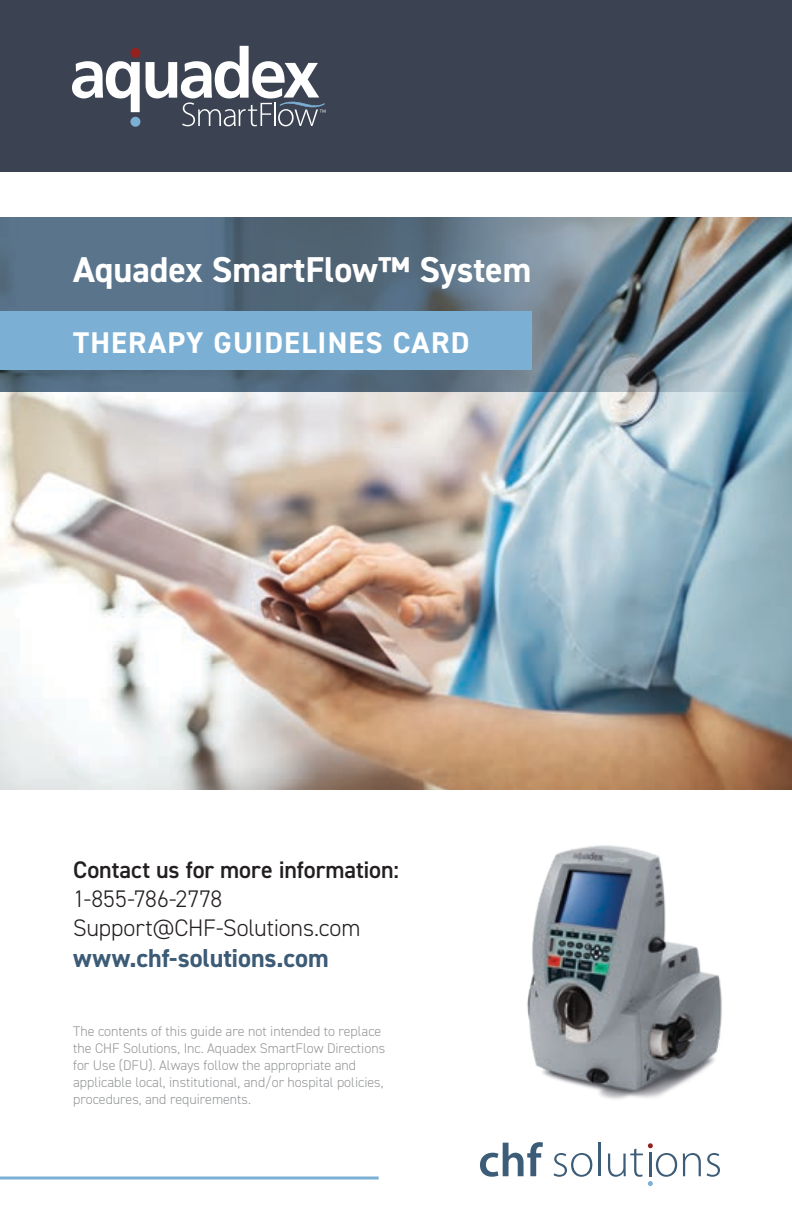
<style>
.page{position:relative;width:792px;height:1224px;background:#fff}
.page>*{position:absolute;margin:0;border:0;box-sizing:border-box;transform-origin:0 0}
.t1{font:700 36px "DIN2014";color:#fff}
.t2{font:700 30px "DIN2014";letter-spacing:.04em;color:#fff}
.t3{font:700 26px "DIN2014";color:#3c5b77}
.t4{font:300 24px/28.8px "DIN2014";letter-spacing:-.005em;color:#231f20}
.t5{font:600 24px "DIN2014";letter-spacing:-.005em;color:#231f20}
.t6{font:300 14px/16.8px "DIN2014";color:#949698}
</style>
<div class="page">
<div style="left:0;top:0;width:792px;height:171px;background:#3b4352"></div>
<img style="left:0;top:392px;width:792px;height:397px">
<svg style="left:72px;top:61px;width:68px;height:51px"></svg>
<div style="left:130px;top:48px;width:10px;height:10px;background:#94211e;border-radius:50%"></div>
<div style="left:130px;top:117px;width:10px;height:10px;background:#7cafd4;border-radius:50%"></div>
<svg style="left:146px;top:46px;width:180px;height:80px"></svg>
<svg style="left:0;top:217px;width:792px;height:175px;background:#667c8c"></svg>
<div style="left:0;top:312px;width:531px;height:58px;background:#7bb0d4"></div>
<svg style="left:480px;top:1142px;width:63px;height:35px"></svg>
<svg style="left:554px;top:1153px;width:38px;height:24px"></svg>
<hr style="left:598px;top:1143px;width:2px;height:33px;background:#3d5c77">
<svg style="left:683px;top:1153px;width:18px;height:23px"></svg>
<svg style="left:707px;top:1153px;width:13px;height:24px"></svg>
<svg style="left:608px;top:1143px;width:69px;height:43px"></svg>
<hr style="left:649px;top:1152px;width:3px;height:25px;background:#3d5c77">
<img style="left:527px;top:845px;width:195px;height:254px">
<svg style="left:0;top:1176px;width:379px;height:4px;background:#9bc3de"></svg>
<h1 class="t1" style="left:73px;top:246px;width:460px">Aquadex SmartFlow™ System</h1>
<h2 class="t2" style="left:73px;top:322px;width:398px">THERAPY GUIDELINES CARD</h2>
<h3 class="t5" style="left:73px;top:854px;width:327px">Contact us for more information:</h3>
<h3 class="t4" style="left:73px;top:885px;width:289px">1-855-786-2778<br>Support@CHF-Solutions.com</h3>
<h3 class="t3" style="left:73px;top:941px;width:257px">www.chf-solutions.com</h3>
<p class="t6" style="left:73px;top:1023px;width:314px">The contents of this guide are not intended to replace the CHF Solutions, Inc. Aquadex SmartFlow Directions for Use (DFU). Always follow the appropriate and applicable local, institutional, and/or hospital policies, procedures, and requirements.</p>
</div>
